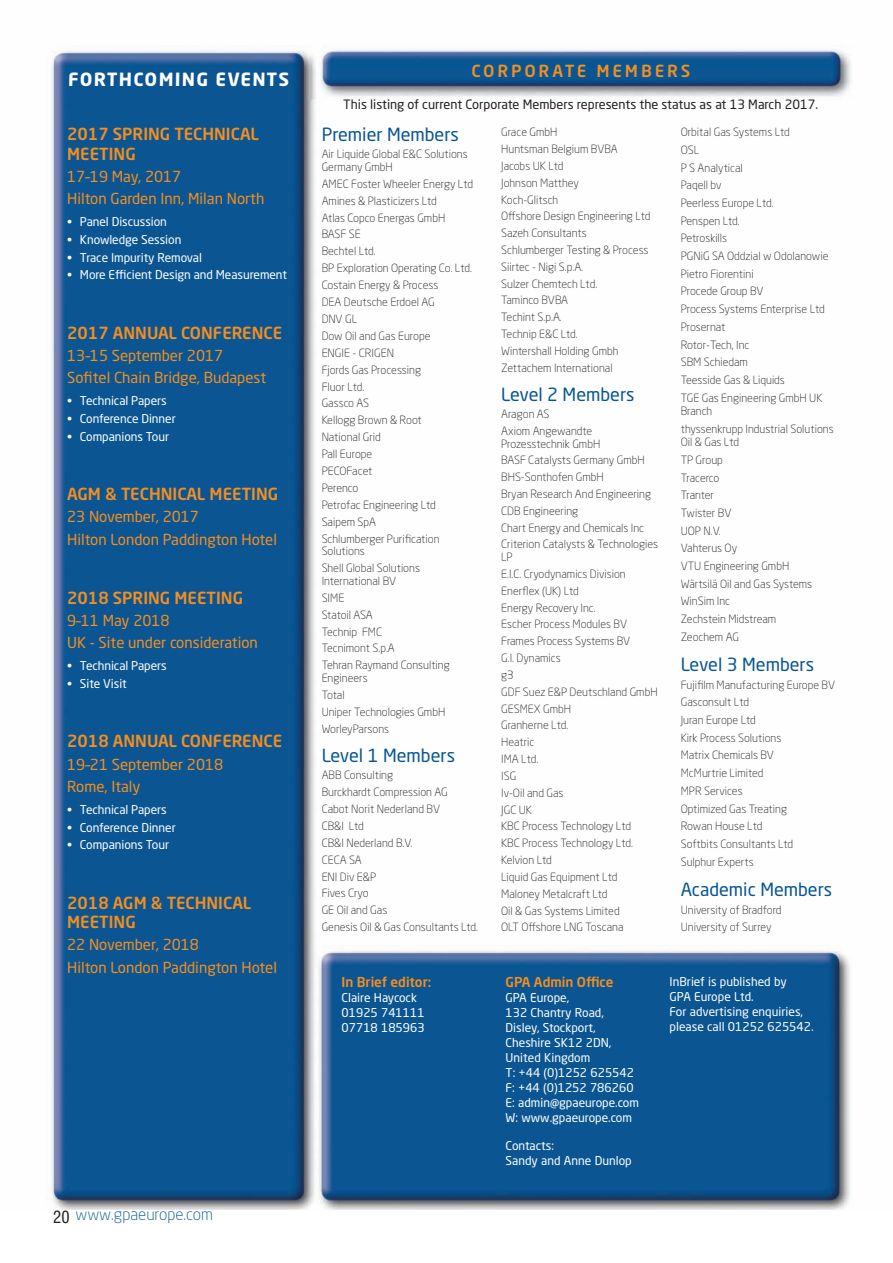
<style>
.page{position:relative;width:893px;height:1263px;background:#fff}
.page>*{position:absolute;margin:0;border:0;box-sizing:border-box;transform-origin:0 0}
.t1{font:18px "Neo Sans Std";color:#075593}
.t2{font:700 18px "Neo Sans Std";color:#fff}
.t3{font:500 16.5px "Neo Sans Std";color:#f68e1e}
.t4{font:500 16.5px "Neo Sans";color:#f68e1e}
.t5{font:300 15.9px "Neo Sans Std";color:#075593}
.t6{font:15px/22.2px "Neo Sans Std";color:#f68e1e}
.t7{font:500 13.5px "Neo Sans Std";color:#f68e1e}
.t8{font:12.75px "Neo Sans Std";color:#231f20}
.t9{font:12px/15px "Neo Sans Std";letter-spacing:-.005em;color:#fff}
.t10{font:300 11.25px/16.8px "Neo Sans Std";color:#231f20}
.s1{font-family:"Swiss 721 BT";font-weight:400;font-stretch:condensed;font-size:16.5px;color:#231f20}
</style>
<div class="page">
<img style="left:50px;top:45px;width:802px;height:1165px">
<h1 class="t2" style="left:68px;top:68px;width:223px">FORTHCOMING EVENTS</h1>
<h2 class="t3" style="left:67px;top:124px;width:57px">2017 SPR</h2>
<h2 class="t3" style="left:143px;top:124px;width:43px">ING TECHN</h2>
<h2 class="t3" style="left:226px;top:124px;width:34px">ICAL</h2>
<h2 class="t3" style="left:67px;top:143px;width:58px">MEETING</h2>
<h3 class="t6" style="left:67px;top:165px;width:199px">17–19 May, 2017<br>Hilton Garden Inn, Milan North</h3>
<p class="t9" style="left:67px;top:214px;width:101px">• Panel Discussion</p>
<p class="t9" style="left:67px;top:232px;width:116px">• Knowledge Session</p>
<p class="t9" style="left:67px;top:250px;width:136px">• Trace Impurity Removal</p>
<p class="t9" style="left:67px;top:267px;width:221px">• More Efficient Design and Measurement</p>
<h2 class="t3" style="left:67px;top:322px;width:69px">2017 ANNU</h2>
<h2 class="t3" style="left:158px;top:322px;width:34px">AL CONFERENCE</h2>
<h3 class="t6" style="left:67px;top:344px;width:200px">13–15 September 2017<br>Sofitel Chain Bridge, Budapest</h3>
<p class="t9" style="left:67px;top:393px;width:101px">• Technical Papers</p>
<p class="t9" style="left:67px;top:411px;width:110px">• Conference Dinner</p>
<p class="t9" style="left:67px;top:429px;width:103px">• Companions Tour</p>
<h2 class="t3" style="left:67px;top:483px;width:65px">AGM &amp; TECHN</h2>
<h2 class="t3" style="left:173px;top:483px;width:95px">ICAL MEETING</h2>
<h3 class="t6" style="left:67px;top:505px;width:211px">23 November, 2017<br>Hilton London Paddington Hotel</h3>
<h2 class="t3" style="left:67px;top:587px;width:57px">2018 SPR</h2>
<h2 class="t3" style="left:143px;top:587px;width:89px">ING MEETING</h2>
<h3 class="t6" style="left:67px;top:609px;width:192px">9–11 May 2018<br>UK - Site under consideration</h3>
<p class="t9" style="left:67px;top:658px;width:101px">• Technical Papers</p>
<p class="t9" style="left:67px;top:676px;width:61px">• Site Visit</p>
<h2 class="t3" style="left:67px;top:731px;width:69px">2018 ANNU</h2>
<h2 class="t3" style="left:158px;top:731px;width:34px">AL CONFERENCE</h2>
<h3 class="t6" style="left:67px;top:753px;width:158px">19–21 September 2018<br>Rome, Italy</h3>
<p class="t9" style="left:67px;top:802px;width:101px">• Technical Papers</p>
<p class="t9" style="left:67px;top:819px;width:110px">• Conference Dinner</p>
<p class="t9" style="left:67px;top:837px;width:103px">• Companions Tour</p>
<h2 class="t3" style="left:67px;top:892px;width:111px">2018 AGM &amp; TECHN</h2>
<h2 class="t3" style="left:218px;top:892px;width:34px">ICAL</h2>
<h2 class="t3" style="left:67px;top:912px;width:58px">MEETING</h2>
<h3 class="t6" style="left:67px;top:933px;width:211px">22 November, 2018<br>Hilton London Paddington Hotel</h3>
<h3 class="t5" style="left:53px;top:1205px;width:161px"><span class="s1">20</span> www.gpaeurope.com</h3>
<h2 class="t4" style="left:471px;top:60px;width:221px">CORPORATE MEMBERS</h2>
<p class="t8" style="left:343px;top:97px;width:476px">This listing of current Corporate Members represents the status as at 13 March 2017.</p>
<h1 class="t1" style="left:322px;top:124px;width:139px">Premier Members</h1>
<p class="t10" style="left:322px;top:148px;width:148px;line-height:12.6px">Air Liquide Global E&amp;C Solutions<br>Germany GmbH</p>
<p class="t10" style="left:322px;top:175px;width:153px">AMEC Foster Wheeler Energy Ltd<br>Amines &amp; Plasticizers Ltd<br>Atlas Copco Energas GmbH<br>BASF SE<br>Bechtel Ltd.<br>BP Exploration Operating Co. Ltd.<br>Costain Energy &amp; Process<br>DEA Deutsche Erdoel AG<br>DNV GL<br>Dow Oil and Gas Europe<br>ENGIE - CRIGEN<br>Fjords Gas Processing<br>Fluor Ltd.<br>Gassco AS<br>Kellogg Brown &amp; Root<br>National Grid<br>Pall Europe<br>PECOFacet<br>Perenco<br>Petrofac Engineering Ltd<br>Saipem SpA<br>Schlumberger Purification</p>
<p class="t10" style="left:322px;top:543px;width:100px">Solutions<br>Shell Global Solutions</p>
<p class="t10" style="left:322px;top:572px;width:130px">International BV<br>SIME<br>Statoil ASA<br>Technip FMC<br>Tecnimont S.p.A<br>Tehran Raymand Consulting</p>
<p class="t10" style="left:322px;top:669px;width:125px">Engineers<br>Total<br>Uniper Technologies GmbH<br>WorleyParsons</p>
<h1 class="t1" style="left:322px;top:745px;width:135px">Level 1 Members</h1>
<p class="t10" style="left:322px;top:766px;width:158px">ABB Consulting<br>Burckhardt Compression AG<br>Cabot Norit Nederland BV<br>CB&amp;I Ltd<br>CB&amp;I Nederland B.V.<br>CECA SA<br>ENI Div E&amp;P<br>Fives Cryo<br>GE Oil and Gas<br>Genesis Oil &amp; Gas Consultants Ltd.</p>
<p class="t7" style="left:342px;top:974px;width:91px">In Brief editor:</p>
<p class="t9" style="left:342px;top:990px;width:85px">Claire Haycock<br>01925 741111<br>07718 185963</p>
<p class="t10" style="left:501px;top:124px;width:151px">Grace GmbH<br>Huntsman Belgium BVBA<br>Jacobs UK Ltd<br>Johnson Matthey<br>Koch-Glitsch<br>Offshore Design Engineering Ltd<br>Sazeh Consultants<br>Schlumberger Testing &amp; Process<br>Siirtec - Nigi S.p.A.<br>Sulzer Chemtech Ltd.<br>Taminco BVBA<br>Techint S.p.A.<br>Technip E&amp;C Ltd.<br>Wintershall Holding Gmbh<br>Zettachem International</p>
<h1 class="t1" style="left:501px;top:384px;width:135px">Level 2 Members</h1>
<p class="t10" style="left:501px;top:405px;width:93px">Aragon AS<br>Axiom Angewandte</p>
<p class="t10" style="left:501px;top:435px;width:158px">Prozesstechnik GmbH<br>BASF Catalysts Germany GmbH<br>BHS-Sonthofen GmbH<br>Bryan Research And Engineering<br>CDB Engineering<br>Chart Energy and Chemicals Inc<br>Criterion Catalysts &amp; Technologies</p>
<p class="t10" style="left:501px;top:548px;width:158px">LP<br>E.I.C. Cryodynamics Division<br>Enerflex (UK) Ltd<br>Energy Recovery Inc.<br>Escher Process Modules BV<br>Frames Process Systems BV<br>G.I. Dynamics<br>g3<br>GDF Suez E&amp;P Deutschland GmbH<br>GESMEX GmbH<br>Granherne Ltd.<br>Heatric<br>IMA Ltd.<br>ISG<br>Iv-Oil and Gas<br>JGC UK<br>KBC Process Technology Ltd<br>KBC Process Technology Ltd.<br>Kelvion Ltd<br>Liquid Gas Equipment Ltd<br>Maloney Metalcraft Ltd<br>Oil &amp; Gas Systems Limited<br>OLT Offshore LNG Toscana</p>
<p class="t10" style="left:681px;top:123px;width:149px;line-height:17.7px">Orbital Gas Systems Ltd<br>OSL<br>P S Analytical<br>Paqell bv<br>Peerless Europe Ltd.<br>Penspen Ltd.<br>Petroskills<br>PGNiG SA Oddzial w Odolanowie<br>Pietro Fiorentini<br>Procede Group BV<br>Process Systems Enterprise Ltd<br>Prosernat<br>Rotor-Tech, Inc<br>SBM Schiedam<br>Teesside Gas &amp; Liquids<br>TGE Gas Engineering GmbH UK</p>
<p class="t10" style="left:681px;top:402px;width:154px;line-height:17.7px">Branch<br>thyssenkrupp Industrial Solutions</p>
<p class="t10" style="left:681px;top:433px;width:133px;line-height:17.7px">Oil &amp; Gas Ltd<br>TP Group<br>Tracerco<br>Tranter<br>Twister BV<br>UOP N.V.<br>Vahterus Oy<br>VTU Engineering GmbH<br>Wärtsilä Oil and Gas Systems<br>WinSim Inc<br>Zechstein Midstream<br>Zeochem AG</p>
<h1 class="t1" style="left:681px;top:653px;width:135px">Level 3 Members</h1>
<p class="t10" style="left:681px;top:676px;width:156px;line-height:17.7px">Fujifilm Manufacturing Europe BV<br>Gasconsult Ltd<br>Juran Europe Ltd<br>Kirk Process Solutions<br>Matrix Chemicals BV<br>McMurtrie Limited<br>MPR Services<br>Optimized Gas Treating<br>Rowan House Ltd<br>Softbits Consultants Ltd<br>Sulphur Experts</p>
<h1 class="t1" style="left:681px;top:878px;width:153px">Academic Members</h1>
<p class="t10" style="left:681px;top:900px;width:102px;line-height:17.7px">University of Bradford<br>University of Surrey</p>
<p class="t7" style="left:506px;top:974px;width:109px">GPA Admin Office</p>
<p class="t9" style="left:506px;top:990px;width:135px">GPA Europe,<br>132 Chantry Road,<br>Disley, Stockport,<br>Cheshire SK12 2DN,<br>United Kingdom<br>T: +44 (0)1252 625542<br>F: +44 (0)1252 786260<br>E: admin@gpaeurope.com<br>W: www.gpaeurope.com</p>
<p class="t9" style="left:506px;top:1138px;width:128px">Contacts:<br>Sandy and Anne Dunlop</p>
<p class="t9" style="left:670px;top:974px;width:146px">InBrief is published by<br>GPA Europe Ltd.<br>For advertising enquiries, please call 01252 625542.</p>
</div>
